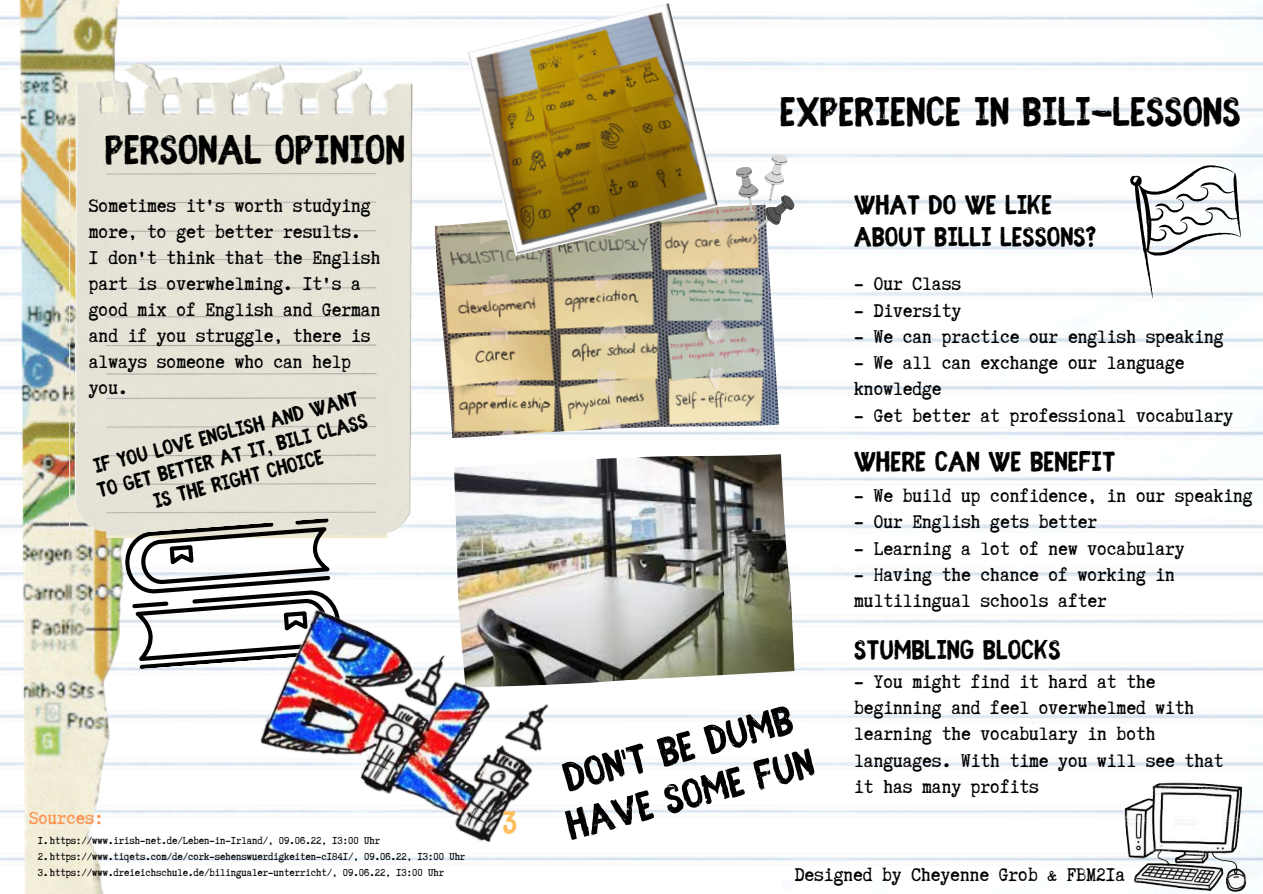
<style>
.page{position:relative;width:1263px;height:894px;background:#fff}
.page>*{position:absolute;margin:0;border:0;box-sizing:border-box;transform-origin:0 0}
.t1{font:700 45.3px/47.1px "Fibre Vintage Full";color:#000}
.t2{font:700 33px "Fibre Vintage Full";color:#ffbd59}
.t3{font:700 31.05px "Fibre Vintage Full";color:#000}
.t4{font:700 30.15px/31.2px "Fibre Vintage Full";color:#000}
.t5{font:700 23.25px/24.2px "Fibre Vintage Full";color:#000;text-align:center}
.t6{font:21.9px/25.8px "Truetypewriter Polygl OTT";color:#000}
.t7{font:21px "Truetypewriter Polygl OTT";color:#ff914d}
.t8{font:12px "Truetypewriter Polygl OTT";color:#000}
</style>
<div class="page">
<img style="left:18px;top:0;width:125px;height:893px">
<img style="left:70px;top:60px;width:345px;height:477px">
<img style="left:434px;top:206px;width:345px;height:232px">
<img style="left:454px;top:454px;width:341px;height:230px">
<svg style="left:1130px;top:165px;width:111px;height:133px"></svg>
<svg style="left:719px;top:148px;width:89px;height:92px"></svg>
<svg style="left:123px;top:518px;width:219px;height:151px"></svg>
<img style="left:243px;top:593px;width:341px;height:269px">
<img style="left:1110px;top:774px;width:151px;height:119px">
<img style="left:466px;top:3px;width:252px;height:253px">
<h4 class="t1" style="left:780px;top:92px;width:462px">EXPERIENCE IN BILI-LESSONS</h4>
<h2 class="t1" style="left:105px;top:130px;width:302px">PERSONAL OPINION</h2>
<p class="t6" style="left:89px;top:193px;width:293px">Sometimes it's worth studying more, to get better results.<br>I don't think that the English part is overwhelming. It's a good mix of English and German and if you struggle, there is always someone who can help you.</p>
<p class="t4" style="left:854px;top:192px;width:244px">WHAT DO WE LIKE<br>ABOUT BILLI LESSONS?</p>
<p class="t6" style="left:854px;top:271px;width:108px">- Our Class</p>
<p class="t6" style="left:854px;top:297px;width:108px">- Diversity</p>
<p class="t6" style="left:854px;top:323px;width:371px">- We can practice our english speaking</p>
<p class="t6" style="left:854px;top:349px;width:332px;line-height:26.2px">- We all can exchange our language knowledge</p>
<p class="t6" style="left:854px;top:402px;width:380px">- Get better at professional vocabulary</p>
<h2 class="t5" style="left:89px;top:458px;width:280px;rotate:-15deg">IF YOU LOVE ENGLISH AND WANT<br>TO GET BETTER AT IT, BILI CLASS<br>IS THE RIGHT CHOICE</h2>
<h2 class="t3" style="left:854px;top:449px;width:263px">WHERE CAN WE BENEFIT</h2>
<h4 class="t6" style="left:854px;top:482px;width:400px">- We build up confidence, in our speaking</h4>
<h4 class="t6" style="left:854px;top:509px;width:244px">- Our English gets better</h4>
<h4 class="t6" style="left:854px;top:535px;width:332px">- Learning a lot of new vocabulary</h4>
<h4 class="t6" style="left:854px;top:561px;width:322px;line-height:26.2px">- Having the chance of working in multilingual schools after</h4>
<h1 class="t7" style="left:29px;top:806px;width:76px">Sources:</h1>
<p class="t8" style="left:38px;top:833px;width:344px">1.https://www.irish-net.de/Leben-in-Irland/, 09.06.22, 13:00 Uhr</p>
<h4 class="t8" style="left:38px;top:849px;width:429px">2.https://www.tiqets.com/de/cork-sehenswuerdigkeiten-c1841/, 09.06.22, 13:00 Uhr</h4>
<p class="t8" style="left:38px;top:865px;width:408px">3.https://www.dreieichschule.de/bilingualer-unterricht/, 09.06.22, 13:00 Uhr</p>
<p class="t2" style="left:503px;top:809px;width:16px">3</p>
<p class="t1" style="left:550px;top:762px;width:256px;rotate:-15deg">DON'T BE DUMB<br>HAVE SOME FUN</p>
<p class="t4" style="left:854px;top:636px;width:208px">STUMBLING BLOCKS</p>
<h4 class="t6" style="left:854px;top:668px;width:371px;line-height:26.2px">- You might find it hard at the beginning and feel overwhelmed with learning the vocabulary in both languages. With time you will see that it has many profits</h4>
<p class="t6" style="left:795px;top:861px;width:332px">Designed by Cheyenne Grob &amp; FBM21a</p>
</div>
